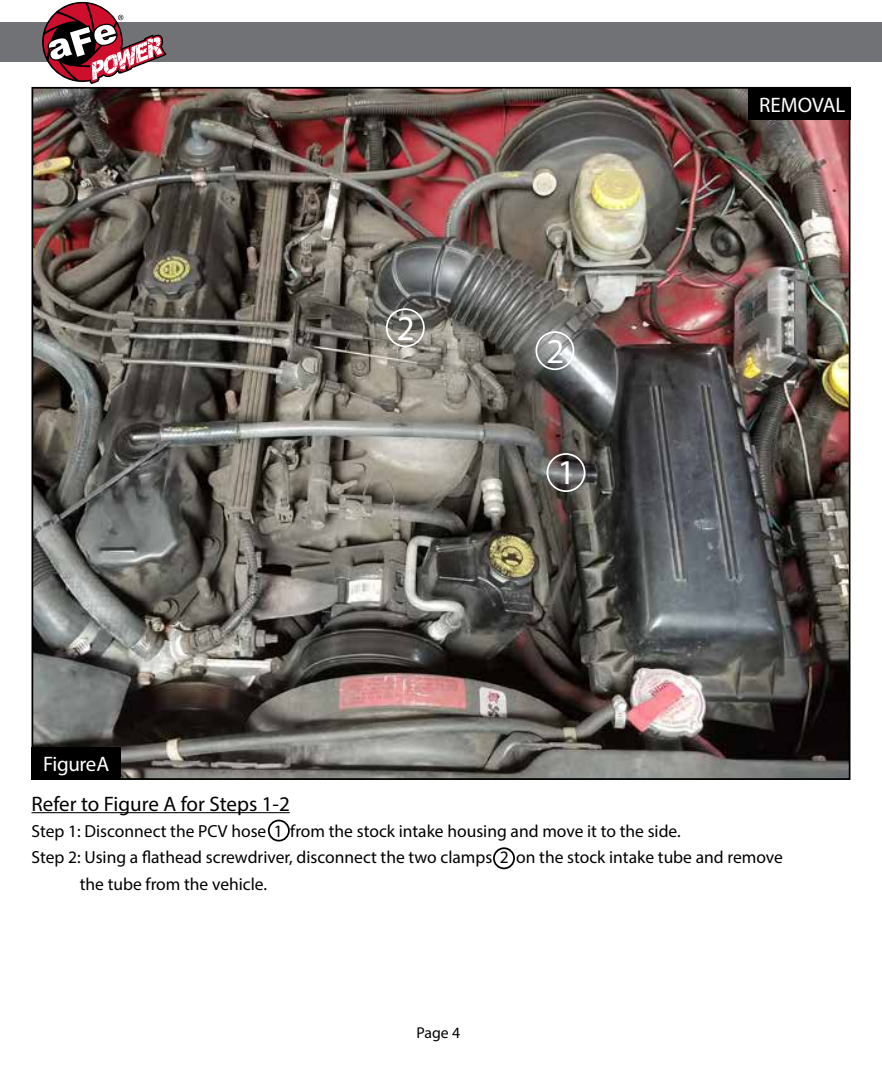
<style>
.page{position:relative;width:882px;height:1071px;background:#fff}
.page>*{position:absolute;margin:0;border:0;box-sizing:border-box;transform-origin:0 0}
.t1{font:35px "Myriad Pro";color:#fff}
.t2{font:21px "Myriad Pro";color:#000}
.t3{font:21px "Myriad Pro";color:#fff}
.t4{font:21px "Myriad Pro";letter-spacing:-.02em;color:#fff}
.t5{font:17.5px "Myriad Pro";color:#000}
.t6{font:15.75px "Myriad Pro";color:#000}
</style>
<div class="page">
<img style="left:35px;top:90px;width:812px;height:687px">
<div style="left:0;top:23px;width:882px;height:39px;background:#717275"></div>
<svg style="left:43px;top:3px;width:124px;height:81px"></svg>
<hr style="left:32px;top:812px;width:258px;height:1px;background:#000">
<div style="left:748px;top:87px;width:102px;height:33px;background:#000"></div>
<div style="left:268px;top:820px;width:22px;height:22px;border:2px solid #000;border-radius:50%"></div>
<div style="left:536px;top:331px;width:38px;height:39px;border:2px solid #fff;border-radius:50%"></div>
<div style="left:386px;top:308px;width:39px;height:39px;border:2px solid #fff;border-radius:50%"></div>
<div style="left:547px;top:453px;width:38px;height:39px;border:2px solid #fff;border-radius:50%"></div>
<div style="left:493px;top:847px;width:22px;height:22px;border:2px solid #000;border-radius:50%"></div>
<div style="left:32px;top:747px;width:89px;height:33px;background:#000"></div>
<h1 class="t1" style="left:397px;top:306px;width:19px">2</h1>
<p class="t4" style="left:43px;top:751px;width:67px">Figure A</p>
<p class="t2" style="left:32px;top:791px;width:260px">Refer to Figure A for Steps 1-2</p>
<h1 class="t1" style="left:547px;top:329px;width:19px">2</h1>
<h1 class="t1" style="left:558px;top:451px;width:19px">1</h1>
<p class="t3" style="left:759px;top:92px;width:88px">REMOVAL</p>
<p class="t5" style="left:32px;top:820px;width:651px">Step 1: Disconnect the PCV hose 1 from the stock intake housing and move it to the side.</p>
<p class="t5" style="left:32px;top:847px;width:753px">Step 2: Using a flathead screwdriver, disconnect the two clamps 2 on the stock intake tube and remove</p>
<p class="t5" style="left:80px;top:873px;width:189px">the tube from the vehicle.</p>
<p class="t6" style="left:416px;top:1023px;width:45px">Page 4</p>
</div>
